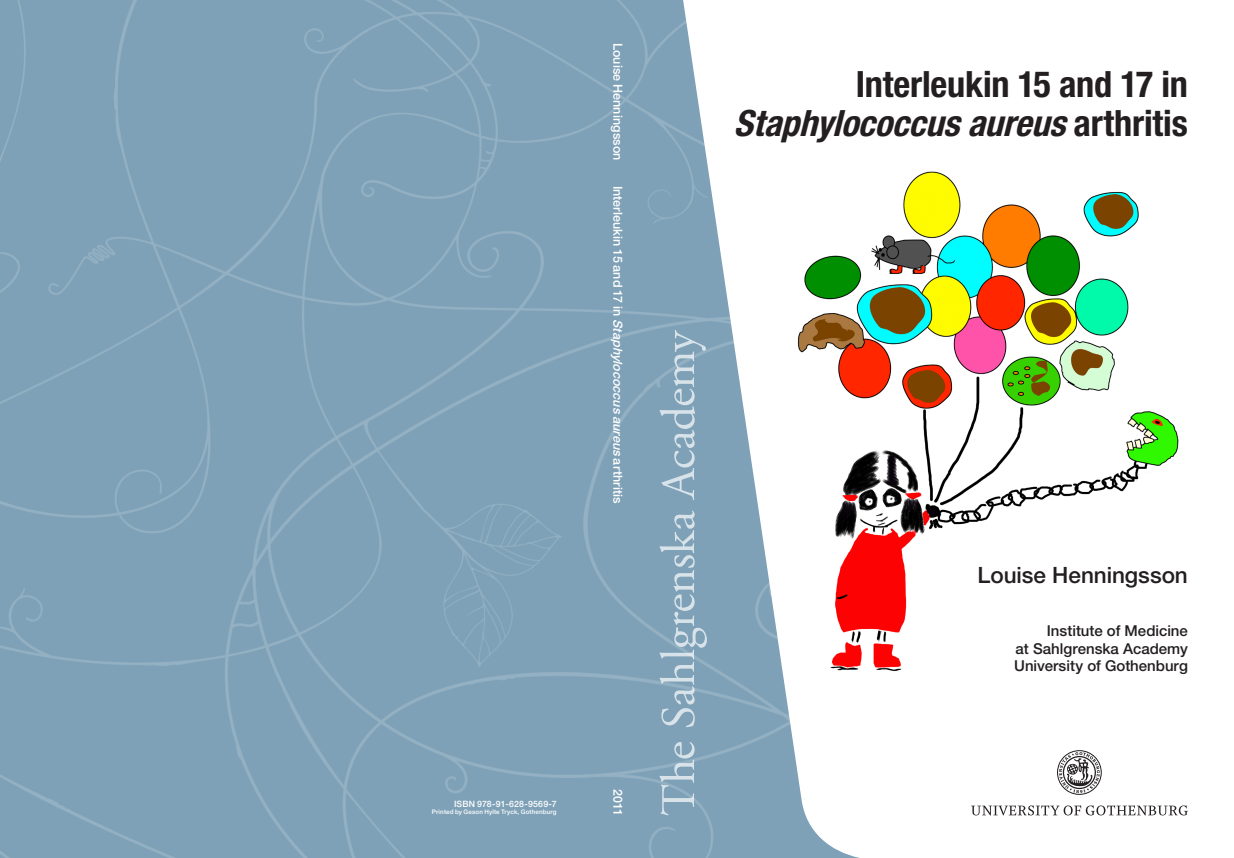
<style>
.page{position:relative;width:1234px;height:858px;background:#fff}
.page>*{position:absolute;margin:0;border:0;box-sizing:border-box;transform-origin:0 0}
.t1{font:700 condensed 36.25px/38.8px "Helvetica Neue LT Std";letter-spacing:-.005em;color:#231f20;text-align:right}
.t2{font:500 22.5px "Helvetica Neue LT Std";letter-spacing:-.005em;color:#231f20}
.t3{font:500 15px/17.5px "Helvetica Neue LT Std";color:#231f20;text-align:justify}
.t4{font:500 12.5px "Helvetica Neue";letter-spacing:.005em;color:#fff}
.t5{font:500 8.75px "Helvetica Neue";letter-spacing:.02em;color:#fff}
.t6{font:500 6.25px "Helvetica Neue";letter-spacing:.025em;color:#fff}
.s1{font-style:italic}
</style>
<div class="page">
<img style="left:859px;top:171px;width:320px;height:500px">
<img style="left:0;top:0;width:859px;height:857px">
<svg style="left:659px;top:330px;width:47px;height:485px;background:#8dacbf"></svg>
<svg style="left:1057px;top:750px;width:44px;height:45px"></svg>
<svg style="left:971px;top:805px;width:216px;height:10px"></svg>
<p class="t4" style="left:625px;top:43px;width:119px;rotate:90deg">Louise Henningsson</p>
<p class="t4" style="left:625px;top:185px;width:319px;rotate:90deg">Interleukin 15 and 17 in <span class="s1">Staphylococcusaureus</span>arthritis</p>
<p class="t5" style="left:454px;top:798px;width:104px">ISBN 978-91-628-9569-7</p>
<p class="t6" style="left:432px;top:808px;width:126px">Printed by Geson Hylte Tryck, Gothenburg</p>
<p class="t4" style="left:625px;top:788px;width:28px;rotate:90deg">2011</p>
<h1 class="t1" style="left:733px;top:64px;width:455px">Interleukin 15 and 17 in<br><span class="s1">Staphylococcusaureus</span>a r t h r i t i s</h1>
<h2 class="t2" style="left:977px;top:562px;width:212px">Louise Henningsson</h2>
<p class="t3" style="left:1013px;top:622px;width:175px;text-indent:33px">Institute of Medicine at Sahlgrenska Academy University of Gothenburg</p>
</div>
